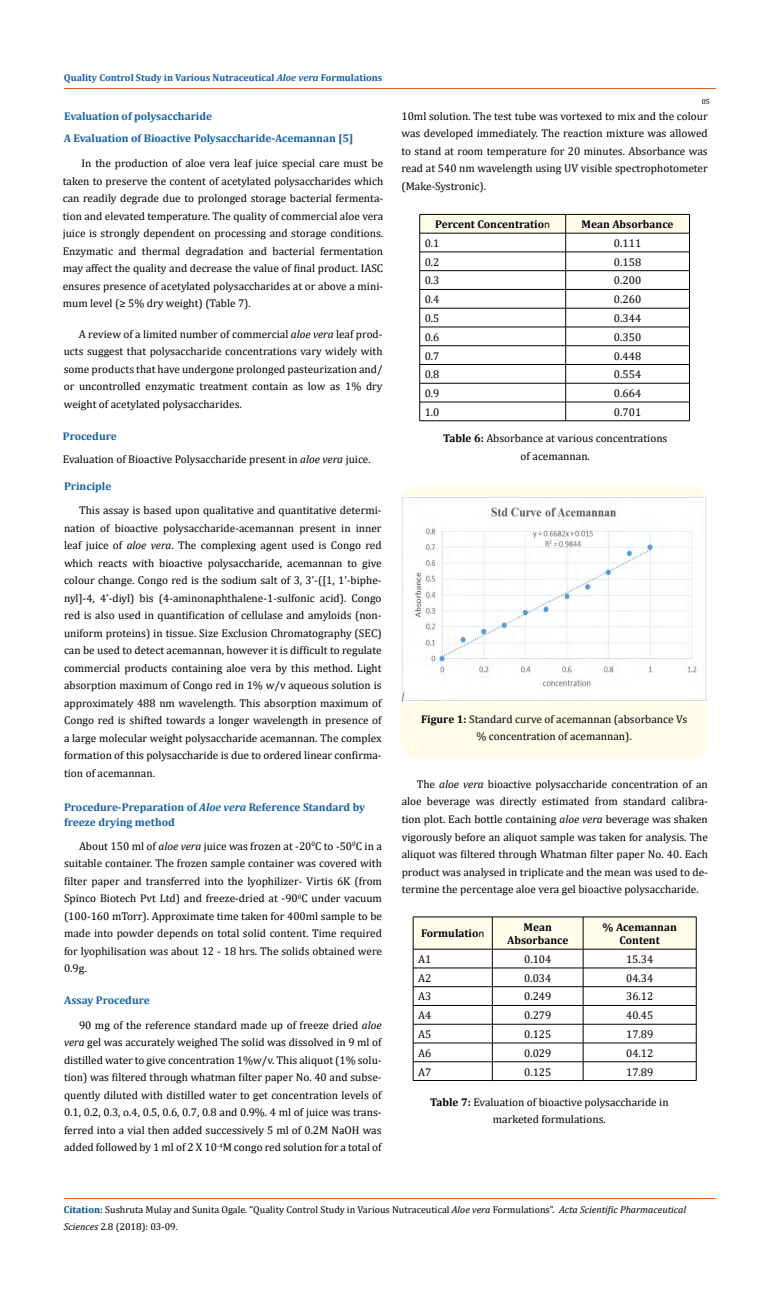
<style>
.page{position:relative;width:764px;height:1307px;background:#fff}
.page>*{position:absolute;margin:0;border:0;box-sizing:border-box;transform-origin:0 0}
.t1{font:11.25px/17.5px "Cambria";color:#000;text-align:justify}
.t2{font:700 11.25px/15px "Cambria";color:#1560a6}
.t3{font:11.25px "Cambria";color:#00000a}
.t4{font:700 11.25px/13.5px "Cambria";color:#00000a;text-align:center}
.t5{font:10px/17.5px "Cambria";color:#000}
.t6{font:700 10px "Cambria";color:#1560a6}
.t7{font:7.5px "Cambria";color:#000}
.s1{font-style:italic}
.s2{font-family:"Calibri";font-weight:400}
.s3{font-weight:700}
.s4{font-weight:700;color:#035089}
</style>
<div class="page">
<svg style="left:419px;top:214px;width:271px;height:206px"></svg>
<hr style="left:419px;top:420px;width:147px;height:1px;background:#000">
<hr style="left:566px;top:420px;width:123px;height:1px;background:#000">
<div style="left:401px;top:486px;width:306px;height:272px;background:#fffde9;border-radius:15px"></div>
<img style="left:402px;top:496px;width:305px;height:206px">
<svg style="left:413px;top:916px;width:284px;height:164px"></svg>
<hr style="left:413px;top:1080px;width:79px;height:1px;background:#000">
<hr style="left:492px;top:1080px;width:91px;height:1px;background:#000">
<hr style="left:583px;top:1080px;width:113px;height:1px;background:#000">
<hr style="left:64px;top:88px;width:651px;height:1px;background:#e05d1a">
<hr style="left:64px;top:1198px;width:651px;height:1px;background:#e05d1a">
<p class="t6" style="left:64px;top:70px;width:320px">Quality Control Study in Various Nutraceutical <span class="s1">Aloe vera</span> Formulations</p>
<p class="t2" style="left:64px;top:108px;width:149px">Evaluation of polysaccharide</p>
<p class="t2" style="left:64px;top:130px;width:291px">A Evaluation of Bioactive Polysaccharide-Acemannan [5]</p>
<p class="t1" style="left:63px;top:154px;width:322px;text-indent:19px">In the production of aloe vera leaf juice special care must be taken to preserve the content of acetylated polysaccharides which can readily degrade due to prolonged storage bacterial fermenta&shy;tion and elevated temperature. The quality of commercial aloe vera juice is strongly dependent on processing and storage conditions.<br>Enzymatic and thermal degradation and bacterial fermentation may affect the quality and decrease the value of final product. IASC ensures presence of acetylated polysaccharides at or above a mini&shy;mum level (≥ 5% dry weight) (Table 7).</p>
<p class="t1" style="left:64px;top:325px;width:320px;text-indent:15px">A review of a limited number of commercial <span class="s1">aloe vera</span> leaf prod&shy;ucts suggest that polysaccharide concentrations vary widely with some products that have undergone prolonged pasteurization and/ or uncontrolled enzymatic treatment contain as low as 1% dry weight of acetylated polysaccharides.</p>
<p class="t2" style="left:63px;top:428px;width:55px">Procedure</p>
<p class="t1" style="left:63px;top:450px;width:309px">Evaluation of Bioactive Polysaccharide present in <span class="s1">aloe vera</span> juice.</p>
<p class="t2" style="left:64px;top:478px;width:49px">Principle</p>
<p class="t1" style="left:64px;top:501px;width:319px;text-indent:15px">This assay is based upon qualitative and quantitative determi&shy;nation of bioactive polysaccharide-acemannan present in inner leaf juice of <span class="s1">aloe vera</span>. The complexing agent used is Congo red which reacts with bioactive polysaccharide, acemannan to give colour change. Congo red is the sodium salt of 3, 3’-([1, 1’-biphe&shy;nyl]-4, 4’-diyl) bis (4-aminonaphthalene-1-sulfonic acid). Congo red is also used in quantification of cellulase and amyloids (non&shy;uniform proteins) in tissue. Size Exclusion Chromatography (SEC) can be used to detect acemannan, however it is difficult to regulate commercial products containing aloe vera by this method. Light absorption maximum of Congo red in 1% w/v aqueous solution is approximately 488 nm wavelength. This absorption maximum of Congo red is shifted towards a longer wavelength in presence of a large molecular weight polysaccharide acemannan. The complex formation of this polysaccharide is due to ordered linear confirma&shy;tion of acemannan.</p>
<p class="t2" style="left:64px;top:798px;width:302px">Procedure-Preparation of <span class="s1">Aloe vera</span> Reference Standard by freeze drying method</p>
<p class="t1" style="left:64px;top:837px;width:319px;text-indent:15px">About 150 ml of <span class="s1">aloe vera</span> juice was frozen at -20<sup>0</sup>C to -50<sup>0</sup>C in a suitable container. The frozen sample container was covered with filter paper and transferred into the lyophilizer- Virtis 6K (from Spinco Biotech Pvt Ltd) and freeze-dried at -90<sup>0</sup>C under vacuum (100-160 mTorr). Approximate time taken for 400ml sample to be made into powder depends on total solid content. Time required for lyophilisation was about 12 - 18 hrs. The solids obtained were 0.9g.</p>
<p class="t2" style="left:64px;top:992px;width:87px">Assay Procedure</p>
<p class="t1" style="left:64px;top:1016px;width:319px;text-indent:15px">90 mg of the reference standard made up of freeze dried <span class="s1">aloe vera</span> gel was accurately weighed The solid was dissolved in 9 ml of distilled water to give concentration 1%w/v. This aliquot (1% solu&shy;tion) was filtered through whatman filter paper No. 40 and subse&shy;quently diluted with distilled water to get concentration levels of 0.1, 0.2, 0.3, o.4, 0.5, 0.6, 0.7, 0.8 and 0.9%. 4 ml of juice was trans&shy;ferred into a vial then added successively 5 ml of 0.2M NaOH was added followed by 1 ml of 2 X 10<sup>-4</sup>M congo red solution for a total of</p>
<p class="t7" style="left:702px;top:97px;width:10px">05</p>
<p class="t1" style="left:401px;top:107px;width:308px">10ml solution. The test tube was vortexed to mix and the colour was developed immediately. The reaction mixture was allowed to stand at room temperature for 20 minutes. Absorbance was read at 540 nm wavelength using UV visible spectrophotometer (Make-Systronic).</p>
<p class="t4" style="left:435px;top:217px;width:116px">Percent Concentratio<span class="s2">n</span></p>
<p class="t4" style="left:581px;top:217px;width:94px">Mean Absorbance</p>
<p class="t3" style="left:425px;top:236px;width:16px">0.1</p>
<p class="t3" style="left:614px;top:236px;width:29px">0.111</p>
<p class="t3" style="left:425px;top:255px;width:16px">0.2</p>
<p class="t3" style="left:614px;top:255px;width:29px">0.158</p>
<p class="t3" style="left:425px;top:274px;width:16px">0.3</p>
<p class="t3" style="left:614px;top:274px;width:29px">0.200</p>
<p class="t3" style="left:425px;top:293px;width:16px">0.4</p>
<p class="t3" style="left:614px;top:293px;width:29px">0.260</p>
<p class="t3" style="left:425px;top:311px;width:16px">0.5</p>
<p class="t3" style="left:614px;top:311px;width:29px">0.344</p>
<p class="t3" style="left:425px;top:330px;width:16px">0.6</p>
<p class="t3" style="left:614px;top:330px;width:29px">0.350</p>
<p class="t3" style="left:425px;top:349px;width:16px">0.7</p>
<p class="t3" style="left:614px;top:349px;width:29px">0.448</p>
<p class="t3" style="left:425px;top:368px;width:16px">0.8</p>
<p class="t3" style="left:614px;top:368px;width:29px">0.554</p>
<p class="t3" style="left:425px;top:386px;width:16px">0.9</p>
<p class="t3" style="left:614px;top:386px;width:29px">0.664</p>
<p class="t3" style="left:425px;top:405px;width:16px">1.0</p>
<p class="t3" style="left:614px;top:405px;width:29px">0.701</p>
<p class="t1" style="left:443px;top:429px;width:226px;text-align:center"><span class="s3">Table 6:</span> Absorbance at various concentrations of acemannan.</p>
<p class="t1" style="left:421px;top:710px;width:268px;text-align:center"><span class="s3">Figure 1:</span> Standard curve of acemannan (absorbance Vs % concentration of acemannan).</p>
<p class="t1" style="left:402px;top:775px;width:308px;text-indent:15px">The <span class="s1">aloe vera</span> bioactive polysaccharide concentration of an aloe beverage was directly estimated from standard calibra&shy;tion plot. Each bottle containing <span class="s1">aloe vera</span> beverage was shaken vigorously before an aliquot sample was taken for analysis. The aliquot was filtered through Whatman filter paper No. 40. Each product was analysed in triplicate and the mean was used to de&shy;termine the percentage aloe vera gel bioactive polysaccharide.</p>
<p class="t4" style="left:421px;top:926px;width:65px">Formulatio<span class="s2">n</span></p>
<p class="t4" style="left:507px;top:919px;width:63px">Mean<br>Absorbance</p>
<p class="t4" style="left:602px;top:919px;width:76px">% Acemannan<br>Content</p>
<p class="t3" style="left:418px;top:952px;width:15px">A1</p>
<p class="t3" style="left:524px;top:952px;width:29px">0.104</p>
<p class="t3" style="left:626px;top:952px;width:29px">15.34</p>
<p class="t3" style="left:418px;top:971px;width:15px">A2</p>
<p class="t3" style="left:524px;top:971px;width:29px">0.034</p>
<p class="t3" style="left:626px;top:971px;width:29px">04.34</p>
<p class="t3" style="left:418px;top:989px;width:15px">A3</p>
<p class="t3" style="left:524px;top:989px;width:29px">0.249</p>
<p class="t3" style="left:626px;top:989px;width:29px">36.12</p>
<p class="t3" style="left:418px;top:1008px;width:15px">A4</p>
<p class="t3" style="left:524px;top:1008px;width:29px">0.279</p>
<p class="t3" style="left:626px;top:1008px;width:29px">40.45</p>
<p class="t3" style="left:418px;top:1027px;width:15px">A5</p>
<p class="t3" style="left:524px;top:1027px;width:29px">0.125</p>
<p class="t3" style="left:626px;top:1027px;width:29px">17.89</p>
<p class="t3" style="left:418px;top:1046px;width:15px">A6</p>
<p class="t3" style="left:524px;top:1046px;width:29px">0.029</p>
<p class="t3" style="left:626px;top:1046px;width:29px">04.12</p>
<p class="t3" style="left:418px;top:1064px;width:15px">A7</p>
<p class="t3" style="left:524px;top:1064px;width:29px">0.125</p>
<p class="t3" style="left:626px;top:1064px;width:29px">17.89</p>
<p class="t1" style="left:430px;top:1092px;width:240px;text-align:center"><span class="s3">Table 7:</span> Evaluation of bioactive polysaccharide in marketed formulations.</p>
<p class="t5" style="left:64px;top:1200px;width:624px"><span class="s4">Citation:</span> Sushruta Mulay and Sunita Ogale<span class="s1">.</span> “Quality Control Study in Various Nutraceutical <span class="s1">Aloe vera</span> Formulations”. <span class="s1">Acta Scientific Pharmaceutical<br>Sciences</span> 2.8 (2018): 03-09.</p>
</div>
